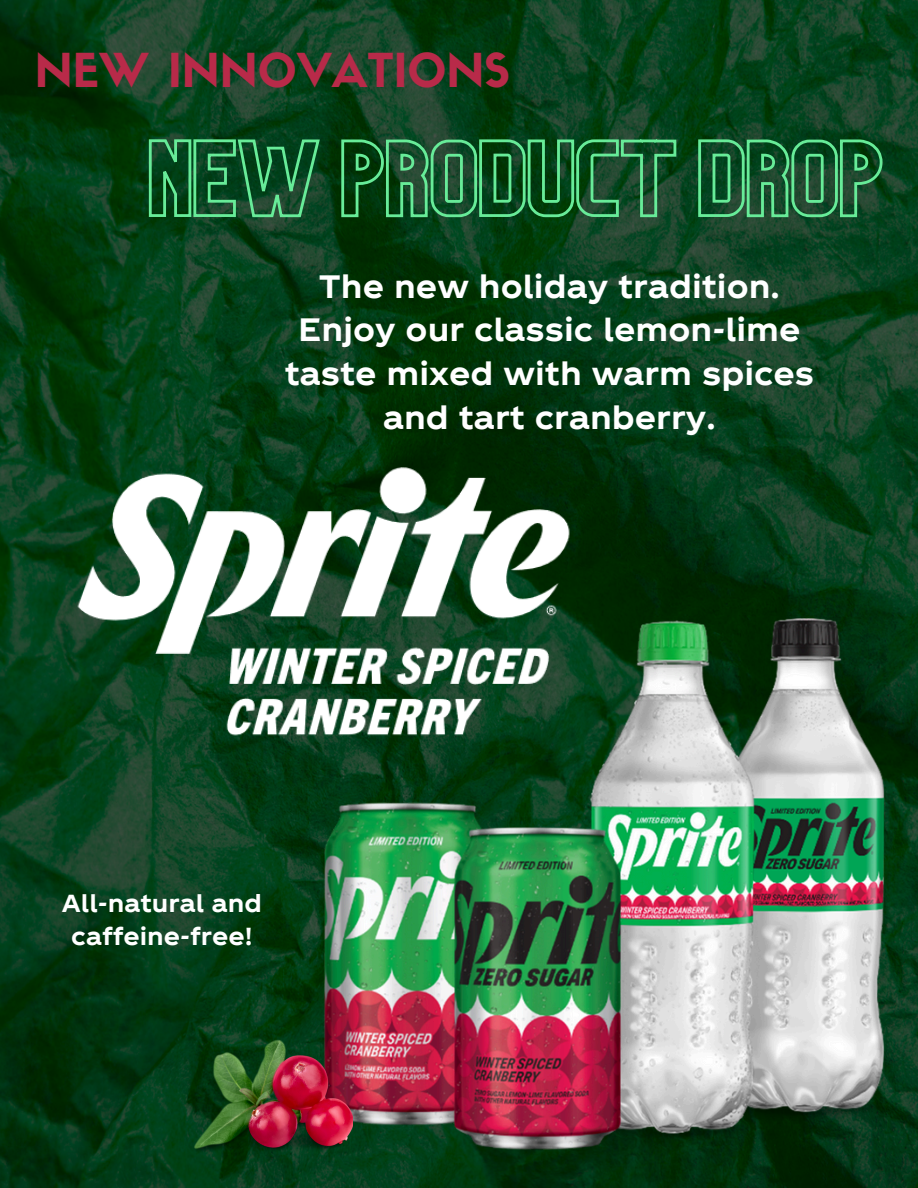
<style>
.page{position:relative;width:918px;height:1188px;background:#fff}
.page>*{position:absolute;margin:0;border:0;box-sizing:border-box;transform-origin:0 0}
.t1{font:45.9px "Sifonn Basic";color:#b82a49}
.t2{font:31.5px/43.8px "TCCC Unity Text Bold";color:#fff;text-align:center}
.t3{font:24px/32.7px "TCCC Unity Text Bold";color:#fff;text-align:center}
</style>
<div class="page">
<img style="left:0;top:0;width:918px;height:1188px">
<img style="left:324px;top:611px;width:580px;height:556px">
<img style="left:70px;top:464px;width:507px;height:295px">
<img style="left:192px;top:1039px;width:161px;height:115px">
<svg style="left:147px;top:137px;width:737px;height:82px;background:#1f6437"></svg>
<p class="t1" style="left:35px;top:53px;width:477px">NEW INNOVATIONS</p>
<p class="t2" style="left:285px;top:262px;width:531px">The new holiday tradition.<br>Enjoy our classic lemon-lime taste mixed with warm spices and tart cranberry.</p>
<p class="t3" style="left:62px;top:886px;width:201px">All-natural and caffeine-free!</p>
</div>
